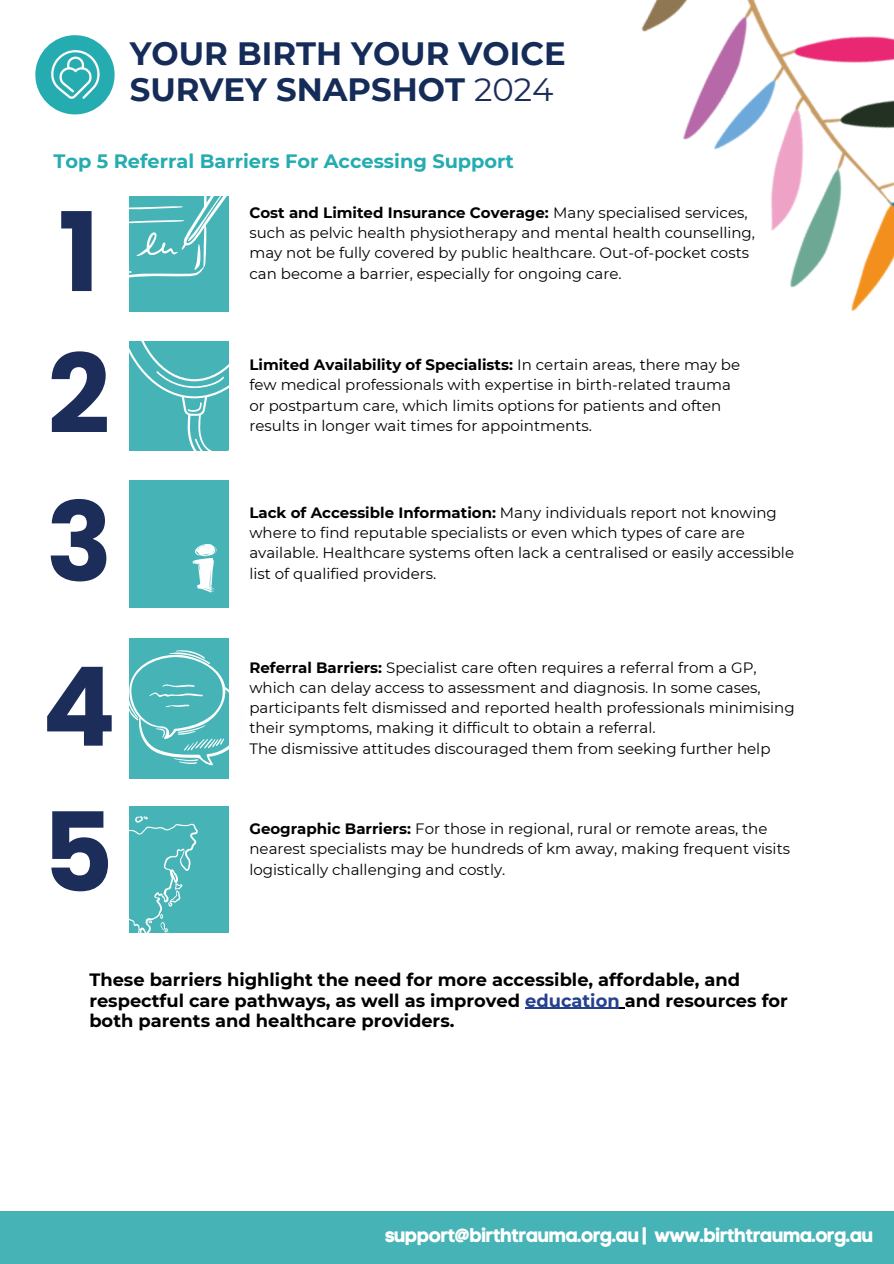
<style>
.page{position:relative;width:894px;height:1264px;background:#fff}
.page>*{position:absolute;margin:0;border:0;box-sizing:border-box;transform-origin:0 0}
.t1{font:700 109.5px "Poppins";color:#1c2d5a}
.t2{font:700 32.25px/36px "Montserrat";color:#152c59}
.t3{font:19.5px "Code Pro Bold LC";letter-spacing:-.04em;color:#fff}
.t4{font:700 19.35px "Montserrat";color:#25acb0}
.t5{font:700 17.85px/20.2px "Montserrat";color:#000}
.t6{font:15px/20.2px "Montserrat";color:#000}
.s1{font-weight:400;color:#1c2d5a}
.s2{font-weight:700}
.s3{color:#25408f}
</style>
<div class="page">
<img style="left:641px;top:0;width:252px;height:312px">
<div style="left:35px;top:35px;width:80px;height:79px;background:#25acb0;border-radius:50%"></div>
<img style="left:39px;top:39px;width:72px;height:72px">
<div style="left:0;top:1210px;width:893px;height:53px;background:#46b3b6"></div>
<svg style="left:129px;top:280px;width:100px;height:271px;fill:#46b3b6"></svg>
<svg style="left:156px;top:371px;width:68px;height:18px"></svg>
<svg style="left:188px;top:402px;width:14px;height:10px"></svg>
<svg style="left:194px;top:438px;width:26px;height:21px"></svg>
<div style="left:130px;top:196px;width:99px;height:116px;background:#46b3b6"></div>
<svg style="left:129px;top:196px;width:98px;height:84px"></svg>
<div style="left:130px;top:638px;width:99px;height:140px;background:#46b3b6"></div>
<div style="left:130px;top:480px;width:99px;height:127px;background:#46b3b6"></div>
<svg style="left:192px;top:543px;width:25px;height:50px"></svg>
<div style="left:130px;top:806px;width:99px;height:126px;background:#46b3b6"></div>
<svg style="left:129px;top:811px;width:88px;height:122px"></svg>
<hr style="left:525px;top:1007px;width:94px;height:1px;background:#25408f">
<svg style="left:129px;top:650px;width:100px;height:115px"></svg>
<p class="t2" style="left:130px;top:35px;width:437px">YOUR BIRTH YOUR VOICE<br>SURVEY SNAPSHOT <span class="s1">2024</span></p>
<h1 class="t4" style="left:53px;top:149px;width:462px">Top 5 Referral Barriers For Accessing Support</h1>
<p class="t1" style="left:58px;top:176px;width:43px">1</p>
<p class="t6" style="left:249px;top:202px;width:507px"><span class="s2">Cost and Limited Insurance Coverage:</span> Many specialised services, such as pelvic health physiotherapy and mental health counselling, may not be fully covered by public healthcare. Out-of-pocket costs can become a barrier, especially for ongoing care.</p>
<h2 class="t1" style="left:48px;top:318px;width:64px">2</h2>
<p class="t1" style="left:46px;top:466px;width:68px">3</p>
<p class="t1" style="left:42px;top:630px;width:76px">4</p>
<p class="t1" style="left:42px;top:776px;width:73px">5</p>
<p class="t6" style="left:249px;top:354px;width:492px"><span class="s2">Limited Availability of Specialists:</span> In certain areas, there may be few medical professionals with expertise in birth-related trauma or postpartum care, which limits options for patients and often results in longer wait times for appointments.</p>
<p class="t6" style="left:249px;top:502px;width:546px"><span class="s2">Lack of Accessible Information:</span> Many individuals report not knowing where to find reputable specialists or even which types of care are available. Healthcare systems often lack a centralised or easily accessible list of qualified providers.</p>
<p class="t6" style="left:249px;top:657px;width:546px"><span class="s2">Referral Barriers:</span> Specialist care often requires a referral from a GP, which can delay access to assessment and diagnosis. In some cases, participants felt dismissed and reported health professionals minimising their symptoms, making it difficult to obtain a referral.</p>
<p class="t6" style="left:249px;top:738px;width:522px">The dismissive attitudes discouraged them from seeking further help</p>
<p class="t6" style="left:249px;top:818px;width:542px"><span class="s2">Geographic Barriers:</span> For those in regional, rural or remote areas, the nearest specialists may be hundreds of km away, making frequent visits logistically challenging and costly.</p>
<p class="t5" style="left:89px;top:969px;width:699px">These barriers highlight the need for more accessible, affordable, and respectful care pathways, as well as improved <span class="s3">education</span> and resources for both parents and healthcare providers.</p>
<p class="t3" style="left:385px;top:1223px;width:490px">support@birthtrauma.org.au | www.birthtrauma.org.au</p>
</div>
